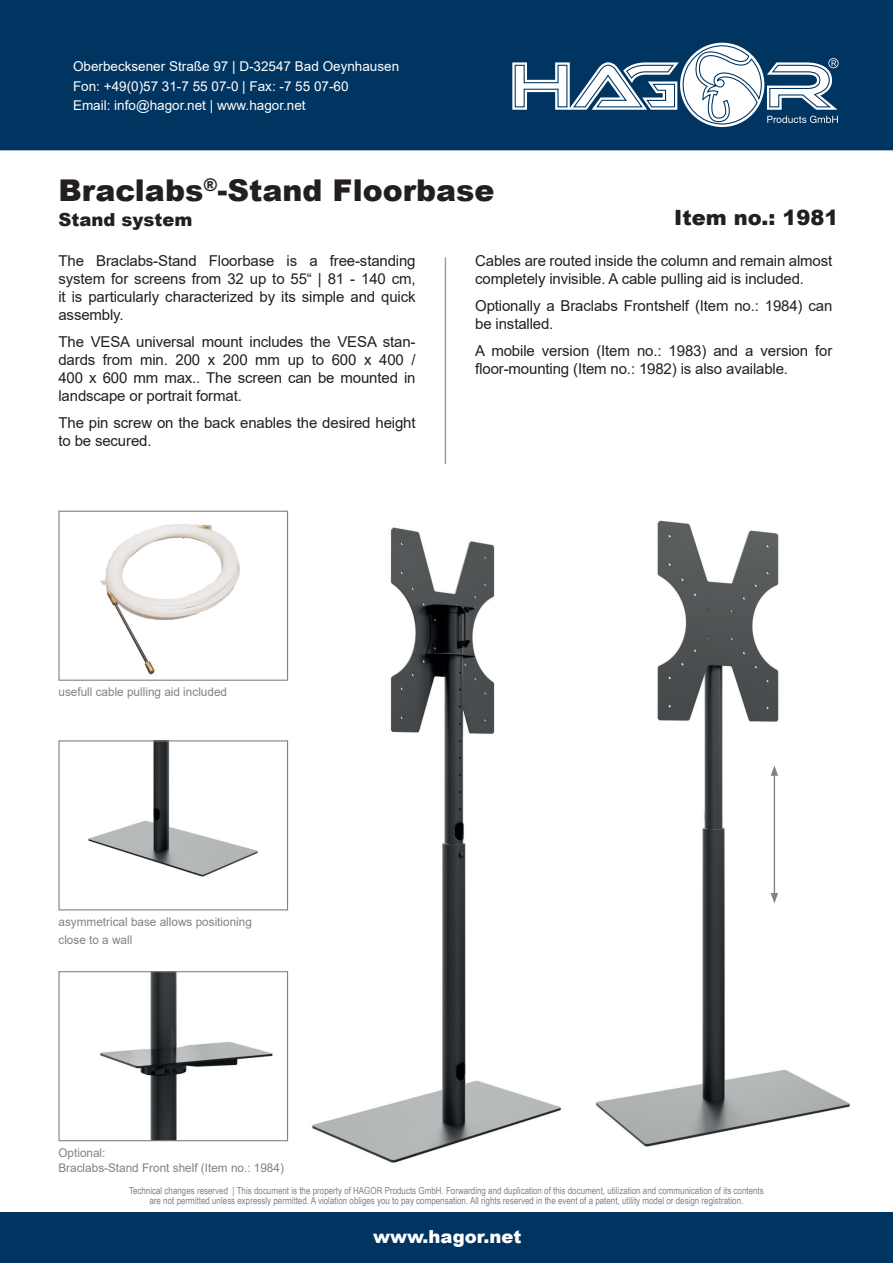
<style>
.page{position:relative;width:893px;height:1263px;background:#fff}
.page>*{position:absolute;margin:0;border:0;box-sizing:border-box;transform-origin:0 0}
.t1{font:900 30px "Arial";color:#231f20}
.t2{font:900 21px "Arial";color:#231f20}
.t3{font:900 18px "Arial";color:#fff}
.t4{font:900 18px "Arial";color:#231f20}
.t5{font:15px/18px "Arial";letter-spacing:-.01em;color:#231f20}
.t6{font:13.5px/19.5px "Arial";color:#fff}
.t7{font:12px/15px "Arial";color:#808285}
.t8{font:9.75px/10.5px "Arial Narrow";color:#808285;text-align:center}
</style>
<div class="page">
<hr style="left:445px;top:257px;width:1px;height:207px;background:#9d9fa2">
<div style="left:0;top:1213px;width:893px;height:50px;background:#003562"></div>
<div style="left:0;top:0;width:893px;height:150px;background:#003562"></div>
<svg style="left:502px;top:39px;width:358px;height:93px"></svg>
<img style="left:100px;top:973px;width:173px;height:166px">
<div style="left:58px;top:971px;width:230px;height:170px;border:1px solid #808285"></div>
<img style="left:100px;top:524px;width:140px;height:151px">
<div style="left:58px;top:511px;width:230px;height:170px;border:1px solid #808285"></div>
<img style="left:88px;top:742px;width:170px;height:135px">
<div style="left:58px;top:740px;width:230px;height:170px;border:1px solid #808285"></div>
<img style="left:596px;top:520px;width:254px;height:627px">
<img style="left:312px;top:527px;width:249px;height:636px">
<hr style="left:774px;top:773px;width:1px;height:122px;background:#808285">
<svg style="left:771px;top:765px;width:7px;height:11px"></svg>
<svg style="left:771px;top:893px;width:7px;height:10px"></svg>
<p class="t6" style="left:73px;top:57px;width:328px">Oberbecksener Straße 97 | D-32547 Bad Oeynhausen<br>Fon: +49(0)57 31-7 55 07-0 | Fax: -7 55 07-60<br>Email: info@hagor.net | www.hagor.net</p>
<h1 class="t1" style="left:58px;top:168px;width:437px">Braclabs<sup>®</sup>-Stand Floorbase</h1>
<p class="t4" style="left:58px;top:207px;width:135px">Stand system</p>
<h2 class="t2" style="left:674px;top:203px;width:166px">Item no.: 1981</h2>
<p class="t5" style="left:58px;top:252px;width:359px;text-align:justify">The Braclabs-Stand Floorbase is a free-standing system for screens from 32 up to 55“ | 81 - 140 cm, it is particularly characterized by its simple and quick assembly.</p>
<p class="t5" style="left:58px;top:333px;width:359px;text-align:justify">The VESA universal mount includes the VESA stan&shy;dards from min. 200 x 200 mm up to 600 x 400 / 400 x 600 mm max.. The screen can be mounted in landscape or portrait format.</p>
<p class="t5" style="left:58px;top:414px;width:359px">The pin screw on the back enables the desired height to be secured.</p>
<p class="t5" style="left:475px;top:252px;width:359px">Cables are routed inside the column and remain almost completely invisible. A cable pulling aid is included.</p>
<p class="t5" style="left:475px;top:297px;width:359px">Optionally a Braclabs Frontshelf (Item no.: 1984) can be installed.</p>
<p class="t5" style="left:475px;top:342px;width:359px">A mobile version (Item no.: 1983) and a version for floor-mounting (Item no.: 1982) is also available.</p>
<p class="t7" style="left:58px;top:684px;width:170px">usefull cable pulling aid included</p>
<p class="t7" style="left:58px;top:912px;width:195px;line-height:18px">asymmetrical base allows positioning close to a wall</p>
<p class="t7" style="left:58px;top:1145px;width:227px">Optional:<br>Braclabs-Stand Front shelf (Item no.: 1984)</p>
<p class="t8" style="left:129px;top:1184px;width:636px">Technical changes reserved | This document is the property of HAGOR Products GmbH. Forwarding and duplication of this document, utilization and communication of its contents are not permitted unless expressly permitted. A violation obliges you to pay compensation. All rights reserved in the event of a patent, utility model or design registration.</p>
<p class="t3" style="left:373px;top:1223px;width:150px">www.hagor.net</p>
</div>
